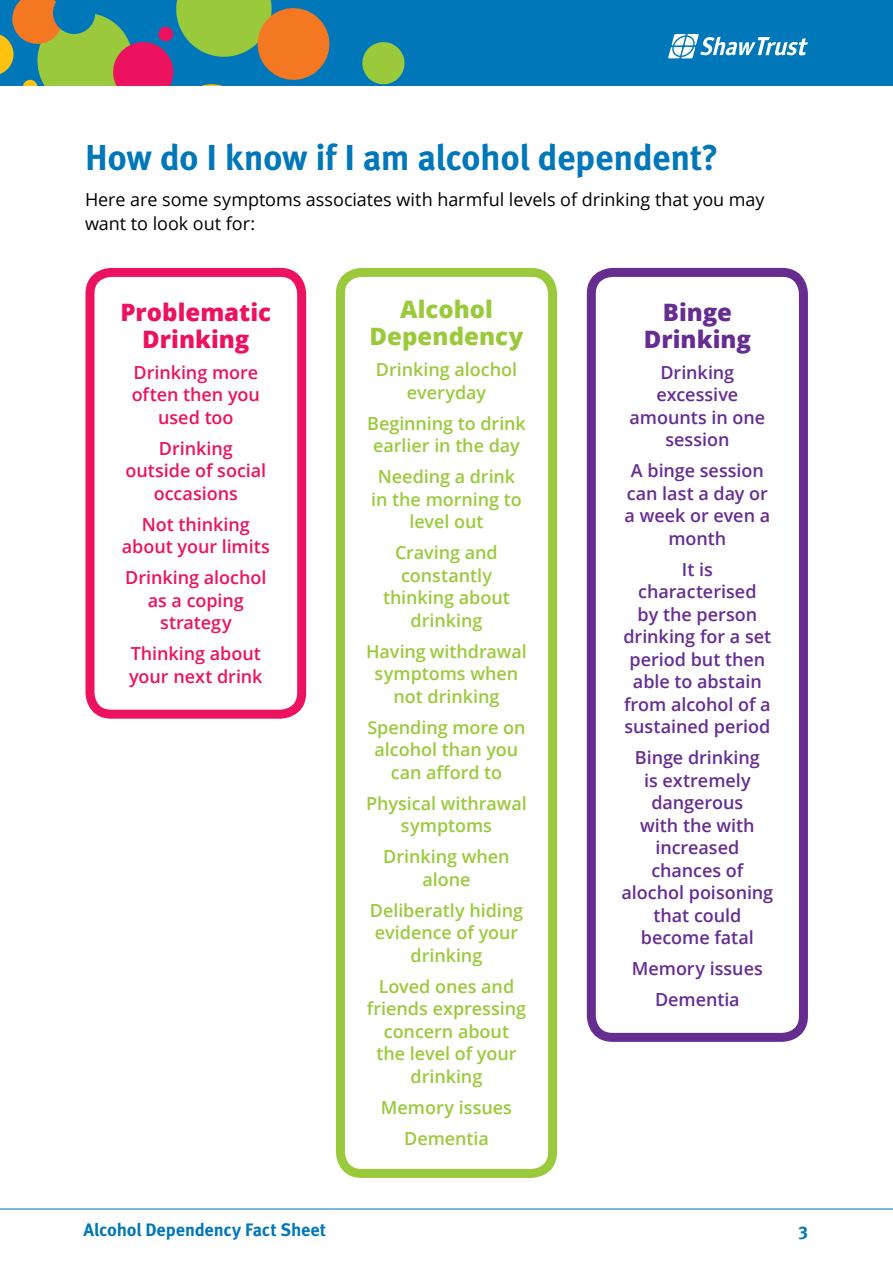
<style>
.page{position:relative;width:893px;height:1263px;background:#fff}
.page>*{position:absolute;margin:0;border:0;box-sizing:border-box;transform-origin:0 0}
.t1{font:700 36px "Meta OT";letter-spacing:-.015em;color:#0077b8}
.t2{font:800 24px/27px "Open Sans";color:#ed125f;text-align:center}
.t3{font:800 24px/27px "Open Sans";color:#9aca3c;text-align:center}
.t4{font:800 24px/27px "Open Sans";color:#662d91;text-align:center}
.t5{font:600 18px/22.5px "Open Sans";letter-spacing:-.005em;color:#9aca3c;text-align:center}
.t6{font:600 18px/22.5px "Open Sans";letter-spacing:-.005em;color:#662d91;text-align:center}
.t7{font:600 18px/22.5px "Open Sans";color:#ed125f;text-align:center}
.t8{font:18px/24px "Open Sans";letter-spacing:-.005em;color:#000}
.t9{font:700 18px "Meta OT";letter-spacing:-.01em;color:#0077b8}
</style>
<div class="page">
<hr style="left:0;top:1208px;width:893px;height:1px;background:#0077b8">
<div style="left:0;top:0;width:893px;height:85px;background:#0077b8"></div>
<svg style="left:362px;top:42px;width:43px;height:43px"></svg>
<svg style="left:0;top:0;width:330px;height:85px"></svg>
<svg style="left:668px;top:34px;width:140px;height:24px"></svg>
<div style="left:336px;top:268px;width:221px;height:910px;border:9px solid #9aca3c;border-radius:21px"></div>
<div style="left:85px;top:268px;width:221px;height:451px;border:9px solid #ed125f;border-radius:21px"></div>
<div style="left:587px;top:268px;width:221px;height:774px;border:9px solid #662d91;border-radius:21px"></div>
<h1 class="t1" style="left:85px;top:134px;width:635px">How do I know if I am alcohol dependent?</h1>
<p class="t8" style="left:85px;top:187px;width:681px">Here are some symptoms associates with harmful levels of drinking that you may want to look out for:</p>
<h2 class="t2" style="left:121px;top:297px;width:152px">Problematic<br>Drinking</h2>
<p class="t7" style="left:132px;top:361px;width:130px">Drinking more often then you used too</p>
<p class="t7" style="left:126px;top:437px;width:142px">Drinking outside of social occasions</p>
<p class="t7" style="left:122px;top:513px;width:149px">Not thinking about your limits</p>
<p class="t7" style="left:125px;top:566px;width:143px">Drinking alochol as a coping strategy</p>
<p class="t7" style="left:129px;top:642px;width:135px;text-align:left">Thinking about your next drink</p>
<h2 class="t3" style="left:370px;top:295px;width:155px">Alcohol<br>Dependency</h2>
<p class="t5" style="left:376px;top:358px;width:143px">Drinking alochol everyday</p>
<p class="t5" style="left:367px;top:411px;width:160px">Beginning to drink earlier in the day</p>
<p class="t5" style="left:371px;top:465px;width:152px">Needing a drink in the morning to level out</p>
<p class="t5" style="left:383px;top:541px;width:128px">Craving and constantly thinking about drinking</p>
<p class="t5" style="left:366px;top:639px;width:162px">Having withdrawal symptoms when not drinking</p>
<p class="t5" style="left:367px;top:715px;width:160px">Spending more on alcohol than you can afford to</p>
<p class="t5" style="left:366px;top:791px;width:162px">Physical withrawal symptoms</p>
<p class="t5" style="left:383px;top:845px;width:128px">Drinking when alone</p>
<p class="t5" style="left:370px;top:898px;width:155px">Deliberatly hiding evidence of your drinking</p>
<p class="t5" style="left:367px;top:974px;width:161px">Loved ones and friends expressing concern about<br>the level of your drinking</p>
<p class="t5" style="left:381px;top:1091px;width:133px;line-height:31px">Memory issues<br>Dementia</p>
<h2 class="t4" style="left:644px;top:297px;width:109px">Binge<br>Drinking</h2>
<p class="t6" style="left:630px;top:361px;width:137px">Drinking excessive amounts in one session</p>
<p class="t6" style="left:625px;top:459px;width:147px">A binge session can last a day or a week or even a month</p>
<p class="t6" style="left:623px;top:558px;width:149px">It is characterised<br>by the person drinking for a set period but then able to abstain from alcohol of a sustained period</p>
<p class="t6" style="left:621px;top:746px;width:153px">Binge drinking<br>is extremely dangerous<br>with the with increased chances of alochol poisoning that could become fatal</p>
<p class="t6" style="left:632px;top:953px;width:133px;line-height:31px">Memory issues<br>Dementia</p>
<p class="t9" style="left:84px;top:1218px;width:244px">Alcohol Dependency Fact Sheet</p>
<p class="t9" style="left:798px;top:1218px;width:11px">3</p>
</div>
